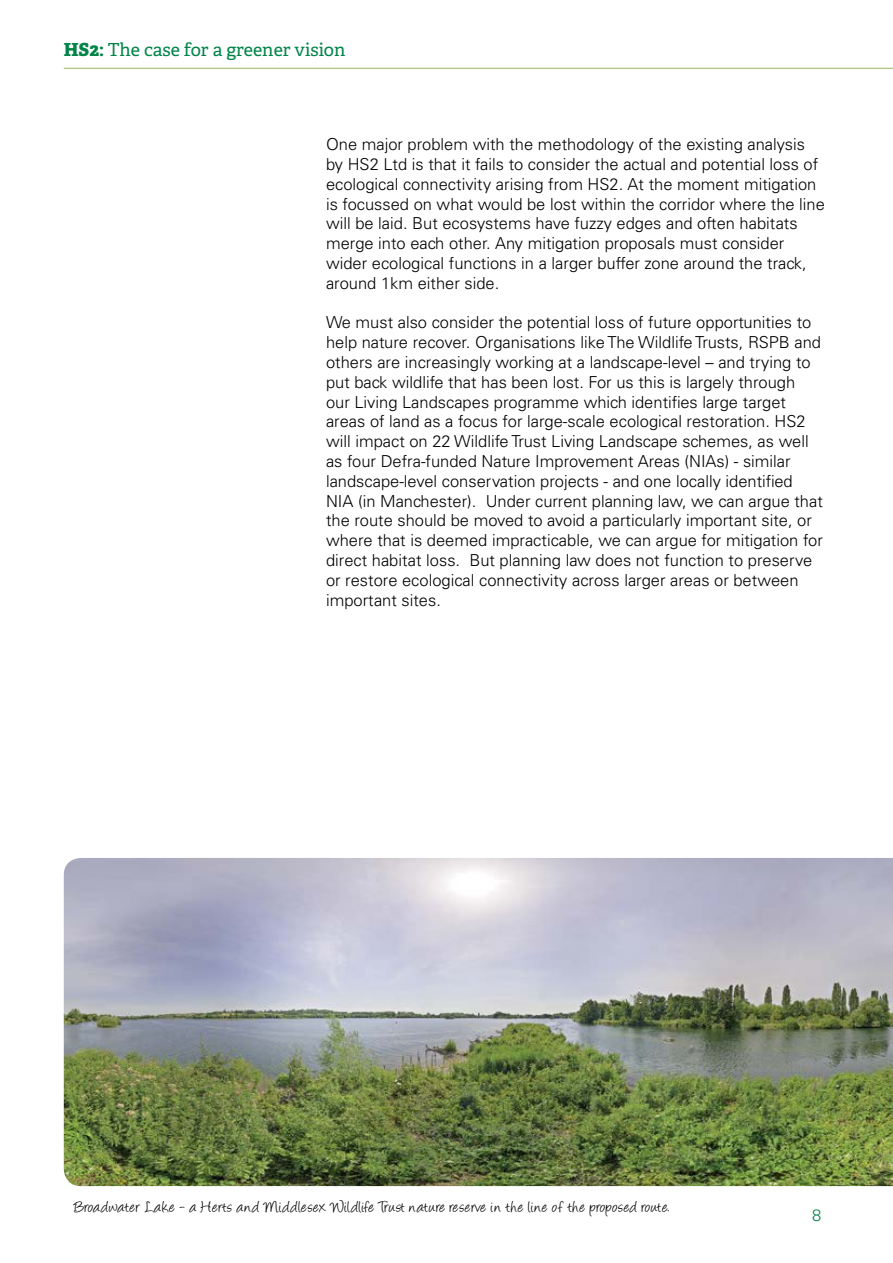
<style>
.page{position:relative;width:893px;height:1263px;background:#fff}
.page>*{position:absolute;margin:0;border:0;box-sizing:border-box;transform-origin:0 0}
.t1{font:18px "Angelina";letter-spacing:.035em;color:#000}
.t2{font:18px "Adelle";color:#008448}
.t3{font:300 16.5px/19.8px "Univers LT Std";color:#000}
.t4{font:300 16.5px "Univers LT Std";color:#008448}
.s1{font-weight:800}
.s2{font-weight:700}
</style>
<div class="page">
<img style="left:64px;top:858px;width:829px;height:328px">
<hr style="left:64px;top:68px;width:829px;height:1px;background:#b5cb8d">
<p class="t2" style="left:64px;top:37px;width:283px"><span class="s1">HS2</span><span class="s2">:</span> The case for a greener vision</p>
<p class="t3" style="left:326px;top:134px;width:500px">One major problem with the methodology of the existing analysis by HS2 Ltd is that it fails to consider the actual and potential loss of ecological connectivity arising from HS2. At the moment mitigation is focussed on what would be lost within the corridor where the line will be laid. But ecosystems have fuzzy edges and often habitats merge into each other. Any mitigation proposals must consider wider ecological functions in a larger buffer zone around the track, around 1km either side.</p>
<p class="t3" style="left:326px;top:313px;width:498px">We must also consider the potential loss of future opportunities to help nature recover. Organisations like The Wildlife Trusts, RSPB and others are increasingly working at a landscape-level – and trying to put back wildlife that has been lost. For us this is largely through our Living Landscapes programme which identifies large target areas of land as a focus for large-scale ecological restoration. HS2 will impact on 22 Wildlife Trust Living Landscape schemes, as well as four Defra-funded Nature Improvement Areas (NIAs) - similar landscape-level conservation projects - and one locally identified NIA (in Manchester). Under current planning law, we can argue that the route should be moved to avoid a particularly important site, or where that is deemed impracticable, we can argue for mitigation for direct habitat loss. But planning law does not function to preserve or restore ecological connectivity across larger areas or between important sites.</p>
<p class="t1" style="left:74px;top:1199px;width:597px">Broadwater Lake - a Herts and Middlesex Wildlife Trust nature reserve in the line of the proposed route.</p>
<p class="t4" style="left:812px;top:1205px;width:11px">8</p>
</div>
